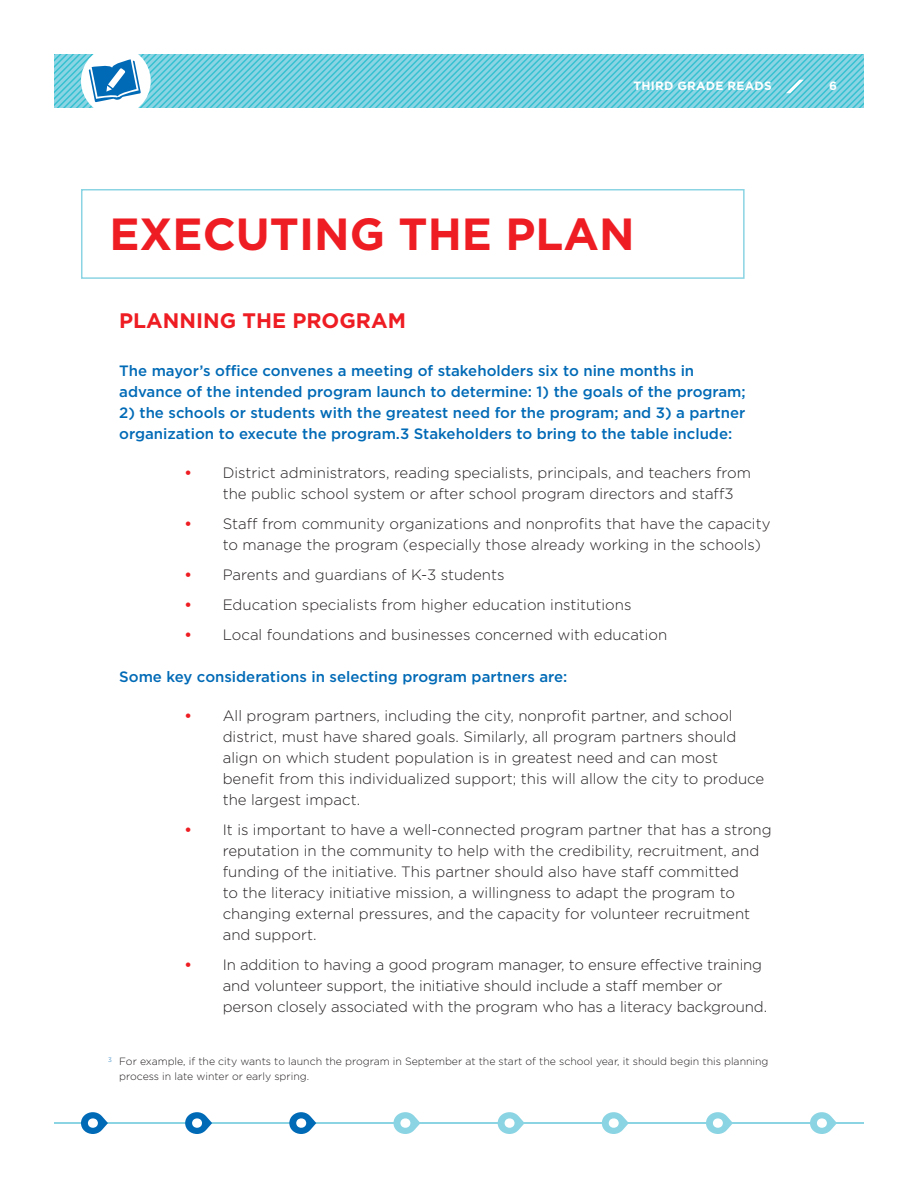
<style>
.page{position:relative;width:918px;height:1188px;background:#fff}
.page>*{position:absolute;margin:0;border:0;box-sizing:border-box;transform-origin:0 0}
.Header_30_36{font:700 45px "Gotham";color:#ee1d23}
.Subheader_14_18{font:700 21px "Gotham";color:#ee1d23}
.Bullets{font:300 15px/21px "Gotham";color:#231f20}
.Bullet_Numbered{font:500 15px/21px "Gotham";color:#016ab6}
.Body_10_14{font:300 15px/21px "Gotham";letter-spacing:-.01em;color:#231f20}
.t1{font:700 12px "Gotham";letter-spacing:.02em;color:#fff}
.Body_10_14-2{font:300 10.5px/15px "Gotham";color:#231f20}
.s1{font-weight:700;color:#ee1d23}
</style>
<div class="page">
<svg style="left:54px;top:54px;width:810px;height:54px;background:#72ccdd"></svg>
<div style="left:81px;top:189px;width:664px;height:90px;border:2px solid #8bd4e3"></div>
<hr style="left:54px;top:1122px;width:810px;height:2px;background:#8bd4e3">
<svg style="left:81px;top:1112px;width:27px;height:22px"></svg>
<svg style="left:289px;top:1112px;width:27px;height:22px"></svg>
<svg style="left:498px;top:1112px;width:26px;height:22px"></svg>
<svg style="left:706px;top:1112px;width:26px;height:22px"></svg>
<svg style="left:185px;top:1112px;width:27px;height:22px"></svg>
<svg style="left:393px;top:1112px;width:27px;height:22px"></svg>
<svg style="left:602px;top:1112px;width:26px;height:22px"></svg>
<svg style="left:810px;top:1112px;width:26px;height:22px"></svg>
<p class="t1" style="left:634px;top:79px;width:140px">THIRD GRADE READS</p>
<p class="t1" style="left:829px;top:79px;width:9px">6</p>
<p class="Header_30_36" style="left:110px;top:208px;width:527px">EXECUTING THE PLAN</p>
<p class="Subheader_14_18" style="left:119px;top:308px;width:288px">PLANNING THE PROGRAM</p>
<p class="Bullet_Numbered" style="left:119px;top:360px;width:628px">The mayor’s office convenes a meeting of stakeholders six to nine months in advance of the intended program launch to determine: 1) the goals of the program;</p>
<p class="Bullet_Numbered" style="left:119px;top:402px;width:628px">2) the schools or students with the greatest need for the program; and 3) a partner organization to execute the program.3 Stakeholders to bring to the table include:</p>
<p class="Bullets" style="left:223px;top:462px;width:530px;text-indent:-38px"><span class="s1">•</span> District administrators, reading specialists, principals, and teachers from the public school system or after school program directors and staff3</p>
<p class="Bullets" style="left:223px;top:513px;width:549px;text-indent:-38px"><span class="s1">•</span> Staff from community organizations and nonprofits that have the capacity to manage the program (especially those already working in the schools)</p>
<p class="Bullets" style="left:185px;top:564px;width:322px"><span class="s1">•</span> Parents and guardians of K-3 students</p>
<p class="Bullets" style="left:185px;top:594px;width:448px"><span class="s1">•</span> Education specialists from higher education institutions</p>
<p class="Body_10_14" style="left:185px;top:624px;width:484px"><span class="s1">•</span> Local foundations and businesses concerned with education</p>
<p class="Bullet_Numbered" style="left:119px;top:666px;width:450px">Some key considerations in selecting program partners are:</p>
<p class="Bullets" style="left:223px;top:705px;width:543px;text-indent:-38px"><span class="s1">•</span> All program partners, including the city, nonprofit partner, and school district, must have shared goals. Similarly, all program partners should align on which student population is in greatest need and can most benefit from this individualized support; this will allow the city to produce the largest impact.</p>
<p class="Bullets" style="left:223px;top:819px;width:550px;text-indent:-38px"><span class="s1">•</span> It is important to have a well-connected program partner that has a strong reputation in the community to help with the credibility, recruitment, and funding of the initiative. This partner should also have staff committed<br>to the literacy initiative mission, a willingness to adapt the program to changing external pressures, and the capacity for volunteer recruitment and support.</p>
<p class="Body_10_14" style="left:223px;top:954px;width:546px;text-indent:-38px"><span class="s1">•</span> In addition to having a good program manager, to ensure effective training and volunteer support, the initiative should include a staff member or person closely associated with the program who has a literacy background.</p>
<p class="Body_10_14-2" style="left:119px;top:1054px;width:651px;text-indent:-11px"><sup>3</sup> For example, if the city wants to launch the program in September at the start of the school year, it should begin this planning process in late winter or early spring.</p>
</div>
